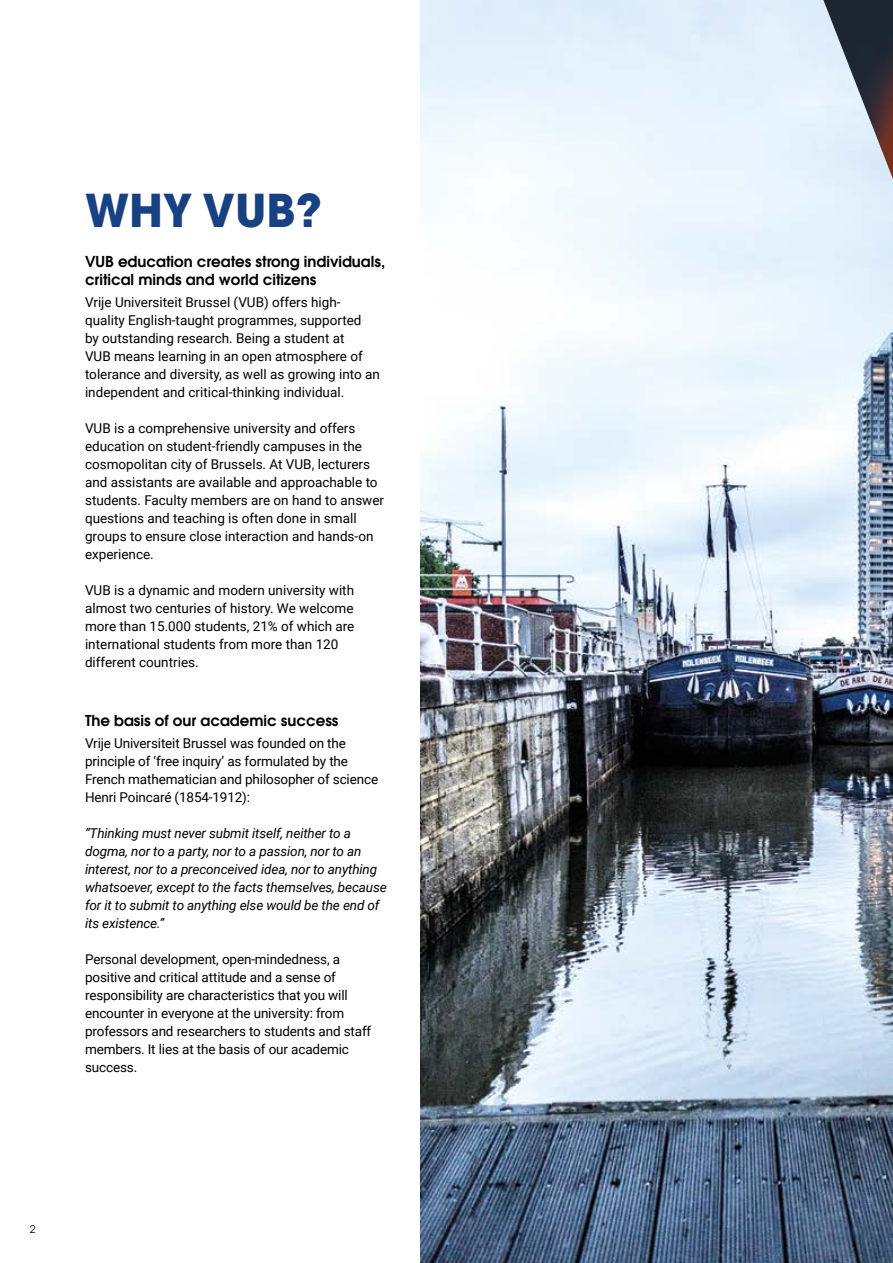
<style>
.page{position:relative;width:893px;height:1263px;background:#fff}
.page>*{position:absolute;margin:0;border:0;box-sizing:border-box;transform-origin:0 0}
.t1{font:700 45px "Avant Garde LT";color:#184184}
.t2{font:600 15px/18px "Avant Garde LT";color:#000}
.t3{font:13.5px/18px "Roboto";color:#000}
.t4{font:italic 13.5px/18px "Roboto";letter-spacing:-.01em;color:#000}
.t5{font:10.5px "Avant Garde LT";color:#000}
</style>
<div class="page">
<img style="left:421px;top:0;width:472px;height:1263px">
<img style="left:823px;top:0;width:70px;height:179px">
<h1 class="t1" style="left:85px;top:181px;width:239px">WHY VUB?</h1>
<p class="t2" style="left:85px;top:252px;width:302px">VUB education creates strong individuals, critical minds and world citizens</p>
<p class="t3" style="left:85px;top:293px;width:297px">Vrije Universiteit Brussel (VUB) offers high&shy;quality English-taught programmes, supported<br>by outstanding research. Being a student at<br>VUB means learning in an open atmosphere of tolerance and diversity, as well as growing into an independent and critical-thinking individual.</p>
<p class="t3" style="left:85px;top:419px;width:301px">VUB is a comprehensive university and offers education on student-friendly campuses in the cosmopolitan city of Brussels. At VUB, lecturers and assistants are available and approachable to students. Faculty members are on hand to answer questions and teaching is often done in small groups to ensure close interaction and hands-on experience.</p>
<p class="t3" style="left:85px;top:581px;width:271px">VUB is a dynamic and modern university with almost two centuries of history. We welcome more than 15.000 students, 21% of which are international students from more than 120 different countries.</p>
<p class="t2" style="left:85px;top:711px;width:255px">The basis of our academic success</p>
<p class="t3" style="left:85px;top:733px;width:295px">Vrije Universiteit Brussel was founded on the principle of ‘free inquiry’ as formulated by the French mathematician and philosopher of science Henri Poincaré (1854-1912):</p>
<p class="t4" style="left:85px;top:823px;width:303px">“Thinking must never submit itself, neither to a dogma, nor to a party, nor to a passion, nor to an interest, nor to a preconceived idea, nor to anything whatsoever, except to the facts themselves, because for it to submit to anything else would be the end of its existence.”</p>
<p class="t3" style="left:85px;top:949px;width:288px">Personal development, open-mindedness, a positive and critical attitude and a sense of responsibility are characteristics that you will encounter in everyone at the university: from professors and researchers to students and staff members. It lies at the basis of our academic success.</p>
<p class="t5" style="left:30px;top:1223px;width:7px">2</p>
</div>
